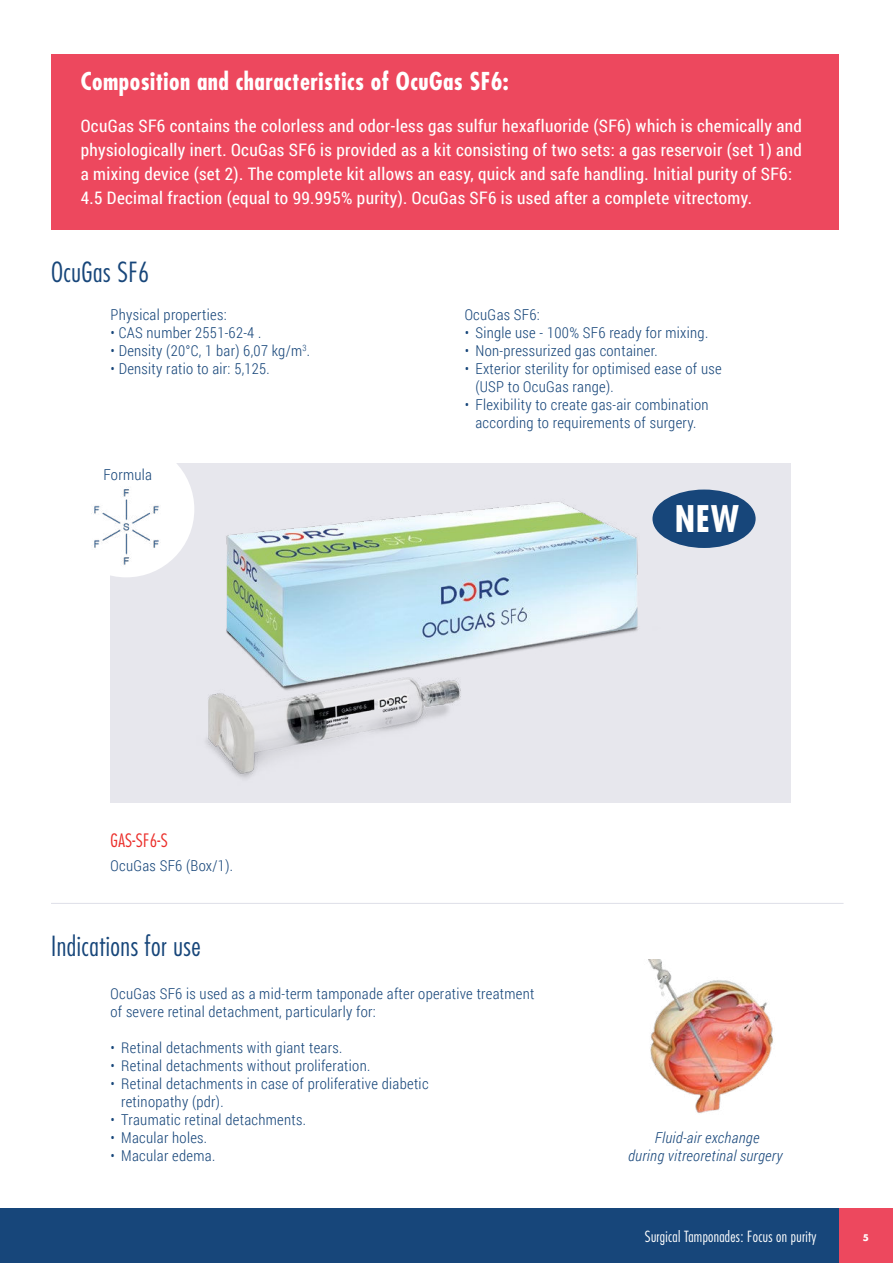
<style>
.page{position:relative;width:893px;height:1263px;background:#fff}
.page>*{position:absolute;margin:0;border:0;box-sizing:border-box;transform-origin:0 0}
.t1{font:700 condensed 35.7px "Futura";color:#fff}
.t2{font:300 condensed 27px "Futura";letter-spacing:.02em;color:#17467a}
.t3{font:700 condensed 24px "Futura";letter-spacing:.02em;color:#fff}
.t4{font:300 condensed 18px "Futura";letter-spacing:.02em;color:#eb2e2a}
.t5{font:17.25px/24px "Roboto Condensed";letter-spacing:.02em;color:#fff}
.t6{font:300 15px/18px "Roboto Condensed";letter-spacing:.02em;color:#17467a}
.t7{font:italic 300 15px/18px "Roboto Condensed";letter-spacing:.02em;color:#17467a;text-align:center}
.t8{font:300 condensed 15px "Futura";letter-spacing:.02em;color:#fff}
.t9{font:700 9px "Futura";color:#fff}
</style>
<div class="page">
<div style="left:0;top:1209px;width:893px;height:54px;background:#17467a"></div>
<div style="left:839px;top:1209px;width:54px;height:54px;background:#ed485e"></div>
<div style="left:111px;top:463px;width:680px;height:339px;background:#e7e7ed"></div>
<hr style="left:51px;top:903px;width:792px;height:1px;background:#dedfe8">
<div style="left:51px;top:54px;width:788px;height:176px;background:#ed485e"></div>
<img style="left:116px;top:484px;width:577px;height:319px">
<div style="left:652px;top:489px;width:104px;height:59px;background:#17467a;border-radius:50%"></div>
<img style="left:648px;top:960px;width:125px;height:153px">
<div style="left:58px;top:441px;width:136px;height:136px;background:#fff;border-radius:50%"></div>
<img style="left:94px;top:472px;width:95px;height:109px">
<h3 class="t3" style="left:81px;top:71px;width:430px">Composition and characteristics of OcuGas SF6:</h3>
<p class="t5" style="left:81px;top:113px;width:723px">OcuGas SF6 contains the colorless and odor-less gas sulfur hexafluoride (SF6) which is chemically and physiologically inert. OcuGas SF6 is provided as a kit consisting of two sets: a gas reservoir (set 1) and a mixing device (set 2). The complete kit allows an easy, quick and safe handling. Initial purity of SF6:<br>4.5 Decimal fraction (equal to 99.995% purity). OcuGas SF6 is used after a complete vitrectomy.</p>
<h2 class="t2" style="left:51px;top:260px;width:100px">OcuGas SF6</h2>
<p class="t6" style="left:111px;top:307px;width:118px">Physical properties:</p>
<p class="t6" style="left:111px;top:325px;width:152px">• CAS number 2551-62-4 .</p>
<p class="t6" style="left:111px;top:343px;width:201px">• Density (20°C, 1 bar) 6,07 kg/m<sup>3</sup>.</p>
<p class="t6" style="left:111px;top:361px;width:161px">• Density ratio to air: 5,125.</p>
<p class="t6" style="left:103px;top:467px;width:50px">Formula</p>
<p class="t4" style="left:111px;top:832px;width:59px">GAS-SF6-S</p>
<p class="t6" style="left:111px;top:858px;width:124px">OcuGas SF6 (Box/1).</p>
<h2 class="t2" style="left:51px;top:934px;width:151px">Indications for use</h2>
<p class="t6" style="left:465px;top:307px;width:77px">OcuGas SF6:</p>
<p class="t6" style="left:465px;top:325px;width:245px">• Single use - 100% SF6 ready for mixing.</p>
<p class="t6" style="left:465px;top:343px;width:195px">• Non-pressurized gas container.</p>
<p class="t6" style="left:475px;top:361px;width:248px;text-indent:-11px">• Exterior sterility for optimised ease of use (USP to OcuGas range).</p>
<p class="t6" style="left:465px;top:397px;width:245px;text-align:center">• Flexibility to create gas-air combination according to requirements of surgery.</p>
<h1 class="t1" style="left:675px;top:503px;width:66px">NEW</h1>
<p class="t6" style="left:111px;top:986px;width:426px">OcuGas SF6 is used as a mid-term tamponade after operative treatment of severe retinal detachment, particularly for:</p>
<p class="t6" style="left:111px;top:1040px;width:233px">• Retinal detachments with giant tears.</p>
<p class="t6" style="left:111px;top:1058px;width:261px">• Retinal detachments without proliferation.</p>
<p class="t6" style="left:121px;top:1076px;width:309px;text-indent:-11px">• Retinal detachments in case of proliferative diabetic retinopathy (pdr).</p>
<p class="t6" style="left:111px;top:1112px;width:197px">• Traumatic retinal detachments.</p>
<p class="t6" style="left:111px;top:1130px;width:98px">• Macular holes.</p>
<p class="t6" style="left:111px;top:1148px;width:106px">• Macular edema.</p>
<p class="t7" style="left:628px;top:1130px;width:156px">Fluid-air exchange<br>during vitreoretinal surgery</p>
<p class="t8" style="left:645px;top:1230px;width:173px">Surgical Tamponades: Focus on purity</p>
<p class="t9" style="left:863px;top:1233px;width:8px">5</p>
</div>
